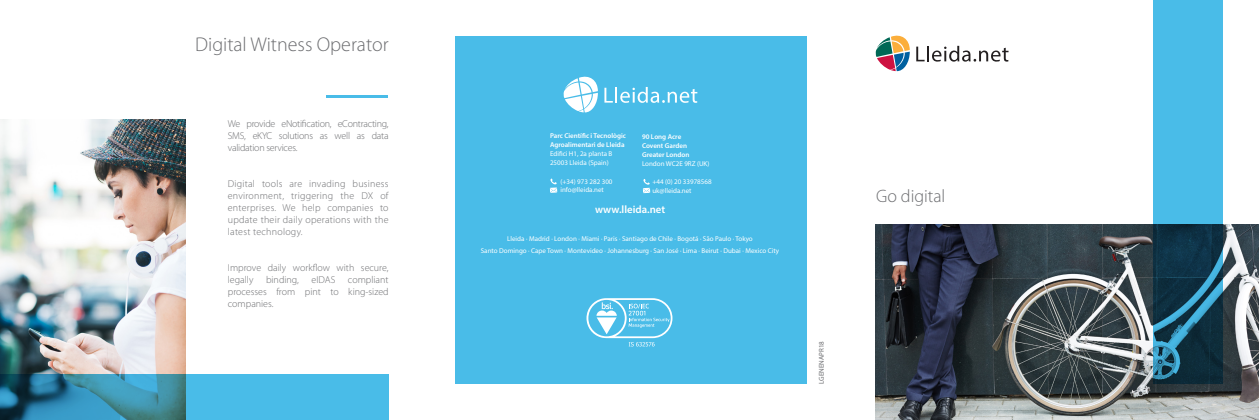
<style>
.page{position:relative;width:1259px;height:420px;background:#fff}
.page>*{position:absolute;margin:0;border:0;box-sizing:border-box;transform-origin:0 0}
.t1{font:300 20px "Myriad Pro";color:#6c6d70}
.t2{font:300 18px "Myriad Pro";color:#6c6d70}
.t3{font:600 10.7px "Myriad Pro";color:#fff}
.t4{font:300 10px/12px "Myriad Pro";color:#6c6d70;text-align:justify}
.t5{font:7px "Myriad Pro";color:#fff}
.t6{font:600 7px "Myriad Pro";color:#fff}
.t7{font:7px "Myriad Pro";color:#6c6d70}
</style>
<div class="page">
<svg style="left:875px;top:35px;width:34px;height:36px"></svg>
<svg style="left:916px;top:46px;width:92px;height:16px"></svg>
<div style="left:455px;top:36px;width:351px;height:348px;background:#49bce8"></div>
<svg style="left:550px;top:178px;width:7px;height:15px"></svg>
<svg style="left:563px;top:76px;width:35px;height:37px"></svg>
<svg style="left:604px;top:87px;width:93px;height:16px"></svg>
<svg style="left:643px;top:179px;width:7px;height:14px"></svg>
<svg style="left:586px;top:298px;width:86px;height:48px"></svg>
<hr style="left:326px;top:95px;width:62px;height:2px;background:#49bce8">
<img style="left:0;top:119px;width:186px;height:254px">
<svg style="left:0;top:373px;width:388px;height:47px;background:#41a0c4"></svg>
<img style="left:875px;top:224px;width:384px;height:196px">
<svg style="left:1152px;top:0;width:70px;height:384px;background:#388cad"></svg>
<p class="t1" style="left:195px;top:32px;width:195px">Digital Witness Operator</p>
<p class="t4" style="left:228px;top:117px;width:162px">We provide eNotification, eContracting, SMS, eKYC solutions as well as data validation services.</p>
<p class="t4" style="left:228px;top:177px;width:162px">Digital tools are invading business environment, triggering the DX of enterprises. We help companies to update their daily operations with the latest technology.</p>
<p class="t4" style="left:228px;top:261px;width:162px">Improve daily workflow with secure, legally</p>
<p class="t4" style="left:228px;top:273px;width:162px;text-indent:120px">compliant processes from pint to king-sized companies.</p>
<p class="t4" style="left:266px;top:273px;width:34px">binding,</p>
<p class="t4" style="left:311px;top:273px;width:25px">eIDAS</p>
<p class="t6" style="left:550px;top:131px;width:78px">Parc Científic i Tecnològic</p>
<p class="t6" style="left:550px;top:140px;width:76px">Agroalimentari de Lleida</p>
<p class="t5" style="left:550px;top:150px;width:64px">Edifici H1, 2a planta B</p>
<p class="t5" style="left:550px;top:159px;width:60px">25003 Lleida (Spain)</p>
<p class="t5" style="left:560px;top:177px;width:54px">(+34) 973 282 300</p>
<p class="t5" style="left:560px;top:185px;width:45px">info@lleida.net</p>
<p class="t3" style="left:595px;top:202px;width:72px">www.lleida.net</p>
<p class="t6" style="left:642px;top:132px;width:41px">90 Long Acre</p>
<p class="t6" style="left:642px;top:141px;width:47px">Covent Garden</p>
<p class="t6" style="left:642px;top:150px;width:49px">Greater London</p>
<p class="t5" style="left:642px;top:159px;width:69px">London WC2E 9RZ (UK)</p>
<p class="t5" style="left:652px;top:177px;width:61px">+44 (0) 20 33978568</p>
<p class="t5" style="left:652px;top:186px;width:41px">uk@lleida.net</p>
<p class="t5" style="left:507px;top:234px;width:247px">Lleida · Madrid · London · Miami · Paris · Santiago de Chile · Bogotá · São Paulo · Tokyo</p>
<p class="t5" style="left:481px;top:246px;width:300px">Santo Domingo · Cape Town · Montevideo · Johannesburg · San José · Lima · Beirut · Dubai · Mexico City</p>
<p class="t7" style="left:817px;top:383px;width:44px;rotate:-90deg">LGENENAPR18</p>
<p class="t2" style="left:876px;top:185px;width:71px">Go digital</p>
</div>
